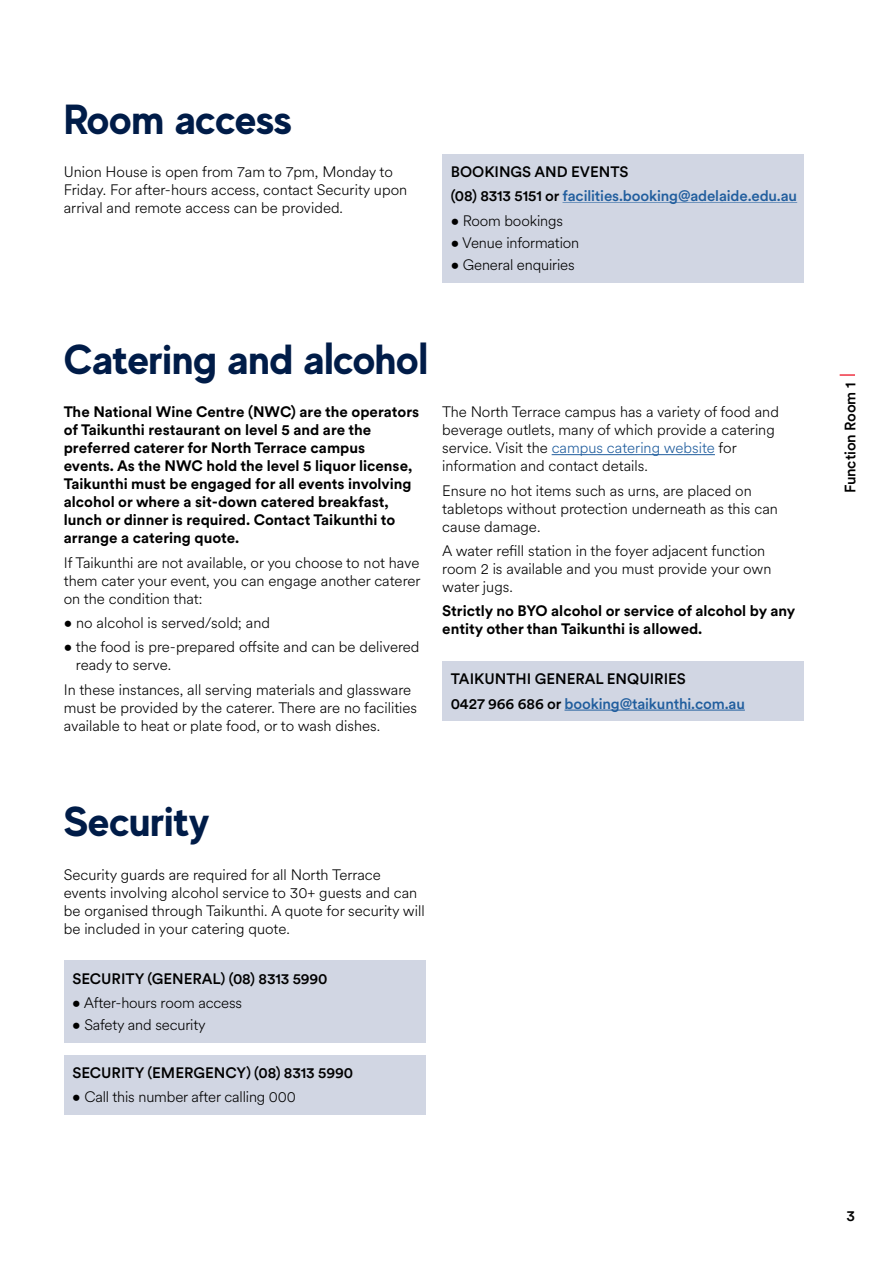
<style>
.page{position:relative;width:893px;height:1263px;background:#fff}
.page>*{position:absolute;margin:0;border:0;box-sizing:border-box;transform-origin:0 0}
.t1{font:700 42px "MADE Evolve Sans";color:#001c48}
.t2{font:300 15px/18px "Circular XX";color:#000}
.t3{font:700 15px/18px "Circular XX";color:#000}
.t4{font:500 15px/24.3px "Circular XX";letter-spacing:-.01em;color:#000}
.t5{font:500 15px/24.3px "Circular XX";letter-spacing:-.01em;color:#215e9e}
.s1{color:#000}
.s2{color:#215e9e}
</style>
<div class="page">
<div style="left:442px;top:154px;width:362px;height:35px;background:#d1d6e3"></div>
<div style="left:442px;top:179px;width:362px;height:35px;background:#d1d6e3"></div>
<div style="left:442px;top:203px;width:362px;height:35px;background:#d1d6e3"></div>
<div style="left:442px;top:225px;width:362px;height:35px;background:#d1d6e3"></div>
<div style="left:442px;top:247px;width:362px;height:35px;background:#d1d6e3"></div>
<hr style="left:552px;top:454px;width:163px;height:1px;background:#215e9e">
<div style="left:442px;top:661px;width:362px;height:35px;background:#d1d6e3"></div>
<div style="left:442px;top:686px;width:362px;height:35px;background:#d1d6e3"></div>
<hr style="left:564px;top:710px;width:181px;height:1px;background:#215e9e">
<div style="left:64px;top:961px;width:361px;height:35px;background:#d1d6e3"></div>
<div style="left:64px;top:985px;width:361px;height:35px;background:#d1d6e3"></div>
<div style="left:64px;top:1007px;width:361px;height:35px;background:#d1d6e3"></div>
<div style="left:64px;top:1055px;width:361px;height:35px;background:#d1d6e3"></div>
<div style="left:64px;top:1079px;width:361px;height:35px;background:#d1d6e3"></div>
<svg style="left:840px;top:374px;width:15px;height:2px"></svg>
<h1 class="t1" style="left:64px;top:92px;width:230px">Room access</h1>
<p class="t2" style="left:64px;top:162px;width:345px">Union House is open from 7am to 7pm, Monday to<br>Friday. For after-hours access, contact Security upon arrival and remote access can be provided.</p>
<p class="t5" style="left:451px;top:159px;width:348px"><span class="s1">BOOKINGS AND EVENTS<br>(08) 8313 5151 or</span> facilities.booking@adelaide.edu.au</p>
<p class="t2" style="left:451px;top:211px;width:114px">• Room bookings</p>
<p class="t2" style="left:451px;top:233px;width:130px">• Venue information</p>
<p class="t2" style="left:451px;top:255px;width:125px">• General enquiries</p>
<h1 class="t1" style="left:64px;top:332px;width:366px">Catering and alcohol</h1>
<p class="t3" style="left:64px;top:402px;width:357px">The National Wine Centre (NWC) are the operators of Taikunthi restaurant on level 5 and are the preferred caterer for North Terrace campus events. As the NWC hold the level 5 liquor license, Taikunthi must be engaged for all events involving alcohol or where a sit-down catered breakfast, lunch or dinner is required. Contact Taikunthi to arrange a catering quote.</p>
<p class="t2" style="left:64px;top:553px;width:358px;text-align:justify">If Taikunthi are not available, or you choose to not have them cater your event, you can engage another caterer on the condition that:</p>
<p class="t2" style="left:64px;top:613px;width:208px">• no alcohol is served/sold; and</p>
<p class="t2" style="left:76px;top:637px;width:345px;text-indent:-12px">• the food is pre-prepared offsite and can be delivered ready to serve.</p>
<p class="t2" style="left:64px;top:680px;width:355px">In these instances, all serving materials and glassware must be provided by the caterer. There are no facilities available to heat or plate food, or to wash dishes.</p>
<p class="t2" style="left:442px;top:402px;width:338px">The North Terrace campus has a variety of food and beverage outlets, many of which provide a catering service. Visit the <span class="s2">campus catering website</span> for information and contact details.</p>
<p class="t2" style="left:442px;top:481px;width:337px">Ensure no hot items such as urns, are placed on tabletops without protection underneath as this can cause damage.</p>
<p class="t2" style="left:442px;top:541px;width:331px">A water refill station in the foyer adjacent function room 2 is available and you must provide your own water jugs.</p>
<p class="t3" style="left:442px;top:601px;width:355px">Strictly no BYO alcohol or service of alcohol by any entity other than Taikunthi is allowed.</p>
<p class="t4" style="left:451px;top:666px;width:296px">TAIKUNTHI GENERAL ENQUIRIES<br>0427 966 686 or <span class="s2">booking@taikunthi.com.au</span></p>
<h1 class="t1" style="left:64px;top:795px;width:147px">Security</h1>
<p class="t2" style="left:64px;top:865px;width:362px">Security guards are required for all North Terrace events involving alcohol service to 30+ guests and can be organised through Taikunthi. A quote for security will be included in your catering quote.</p>
<p class="t4" style="left:72px;top:965px;width:257px">SECURITY (GENERAL) (08) 8313 5990</p>
<p class="t2" style="left:72px;top:993px;width:171px">• After-hours room access</p>
<p class="t2" style="left:72px;top:1015px;width:135px">• Safety and security</p>
<p class="t4" style="left:72px;top:1060px;width:282px">SECURITY (EMERGENCY) (08) 8313 5990</p>
<p class="t2" style="left:72px;top:1087px;width:225px">• Call this number after calling 000</p>
<p class="t4" style="left:837px;top:493px;width:112px;rotate:-90deg">Function Room 1</p>
<p class="t4" style="left:847px;top:1202px;width:10px">3</p>
</div>
